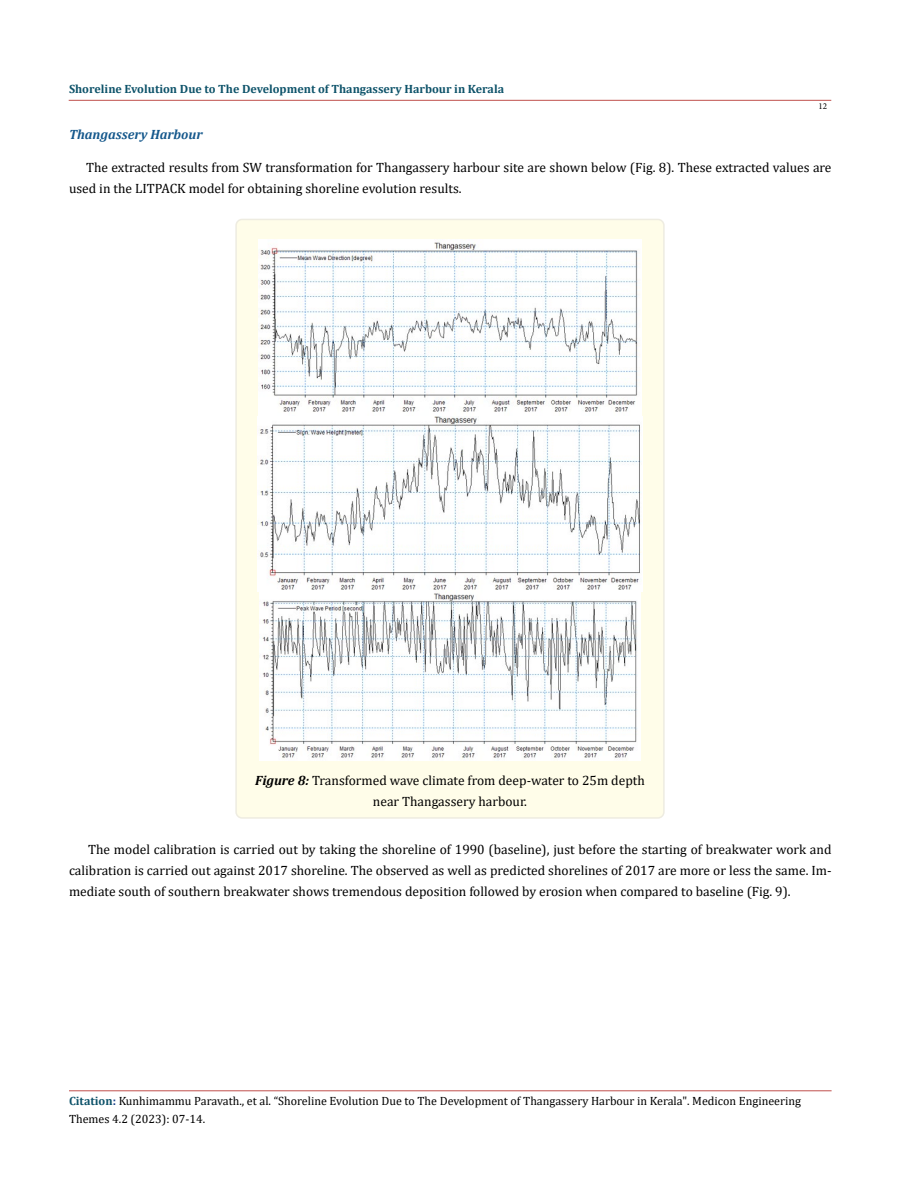
<style>
.page{position:relative;width:900px;height:1188px;background:#fff}
.page>*{position:absolute;margin:0;border:0;box-sizing:border-box;transform-origin:0 0}
.t1{font:13.5px/21px "Cambria";color:#000}
.t2{font:italic 700 13.5px "Cambria";color:#15588c}
.t3{font:12px/18px "Cambria";color:#000}
.t4{font:700 12px "Cambria";color:#0e536a}
.t5{font:9px "Minion Pro";color:#000}
.s1{font-weight:700;font-style:italic}
.s2{font-weight:700;color:#0e536a}
.s3{font-weight:700;color:#173e88}
</style>
<div class="page">
<hr style="left:69px;top:1091px;width:763px;height:1px;background:#c0504d">
<hr style="left:69px;top:100px;width:762px;height:1px;background:#c0504d">
<div style="left:236px;top:219px;width:428px;height:599px;background:#fffde9;border-radius:6px"></div>
<div style="left:235px;top:219px;width:430px;height:600px;border:2px solid #eeece1;border-radius:6px"></div>
<img style="left:258px;top:240px;width:384px;height:521px">
<p class="t4" style="left:69px;top:81px;width:437px">Shoreline Evolution Due to The Development of Thangassery Harbour in Kerala</p>
<p class="t5" style="left:818px;top:100px;width:10px">12</p>
<p class="t2" style="left:69px;top:125px;width:135px">Thangassery Harbour</p>
<p class="t1" style="left:69px;top:157px;width:764px;text-indent:17px">The extracted results from SW transformation for Thangassery harbour site are shown below (Fig. 8). These extracted values are used in the LITPACK model for obtaining shoreline evolution results.</p>
<p class="t1" style="left:255px;top:771px;width:391px;line-height:20.2px;text-align:center"><span class="s1">Figure 8:</span> Transformed wave climate from deep-water to 25m depth near Thangassery harbour.</p>
<p class="t1" style="left:69px;top:839px;width:764px;text-align:justify;text-indent:19px">The model calibration is carried out by taking the shoreline of 1990 (baseline), just before the starting of breakwater work and calibration is carried out against 2017 shoreline. The observed as well as predicted shorelines of 2017 are more or less the same. Im&shy;mediate south of southern breakwater shows tremendous deposition followed by erosion when compared to baseline (Fig. 9).</p>
<p class="t3" style="left:69px;top:1092px;width:734px"><span class="s2">Citation</span><span class="s3">:</span> Kunhimammu Paravath., et al. “Shoreline Evolution Due to The Development of Thangassery Harbour in Kerala". Medicon Engineering<br>Themes 4.2 (2023): 07-14.</p>
</div>
